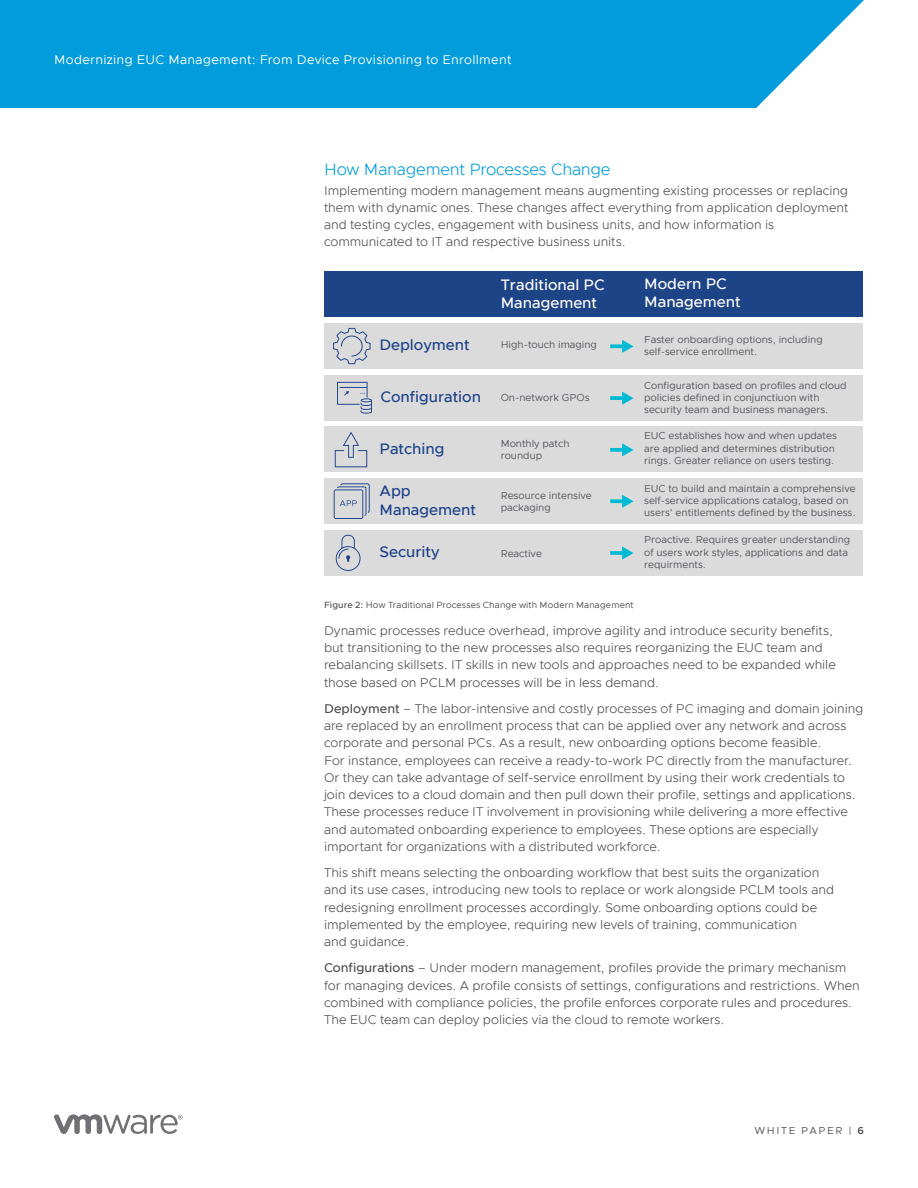
<style>
.page{position:relative;width:918px;height:1188px;background:#fff}
.page>*{position:absolute;margin:0;border:0;box-sizing:border-box;transform-origin:0 0}
._4a__SUBHEAD-1{font:300 16.5px "Metropolis";letter-spacing:-.01em;color:#009cdc}
.t1{font:500 15.3px/18.3px "Metropolis";color:#1d428a}
.t2{font:500 15.3px/18.3px "Metropolis";color:#fff}
._3a__BODY_TEXT{font:300 12.75px/17.2px "Metropolis";color:#4d4d4f}
.t3{font:12.75px "Metropolis";letter-spacing:.025em;color:#fff}
.t4{font:10.2px/12.1px "Metropolis";color:#54565b}
.t5{font:10.2px "Metropolis";letter-spacing:.165em;color:#4d4d4f}
._7a__CAPTION_BODY{font:9px "Metropolis";letter-spacing:.015em;color:#4d4d4f}
.s1{font-weight:500}
.s2{font-weight:600}
</style>
<div class="page">
<div style="left:0;top:0;width:864px;height:108px;background:#009cdc"></div>
<svg style="left:54px;top:1114px;width:129px;height:20px"></svg>
<div style="left:325px;top:271px;width:538px;height:46px;background:#1e4488"></div>
<div style="left:325px;top:323px;width:538px;height:46px;background:#dbdbdc"></div>
<svg style="left:333px;top:328px;width:38px;height:36px"></svg>
<div style="left:325px;top:375px;width:538px;height:46px;background:#dbdbdc"></div>
<svg style="left:337px;top:382px;width:35px;height:32px"></svg>
<div style="left:325px;top:427px;width:538px;height:45px;background:#dbdbdc"></div>
<svg style="left:335px;top:432px;width:32px;height:35px"></svg>
<div style="left:325px;top:530px;width:538px;height:46px;background:#dbdbdc"></div>
<svg style="left:336px;top:535px;width:25px;height:36px"></svg>
<div style="left:325px;top:478px;width:538px;height:46px;background:#dbdbdc"></div>
<svg style="left:334px;top:483px;width:36px;height:36px"></svg>
<svg style="left:610px;top:340px;width:24px;height:13px"></svg>
<svg style="left:610px;top:392px;width:24px;height:13px"></svg>
<svg style="left:610px;top:443px;width:24px;height:13px"></svg>
<svg style="left:610px;top:495px;width:24px;height:13px"></svg>
<svg style="left:610px;top:546px;width:24px;height:14px"></svg>
<p class="t3" style="left:54px;top:52px;width:459px">Modernizing EUC Management: From Device Provisioning to Enrollment</p>
<p class="_4a__SUBHEAD-1" style="left:324px;top:159px;width:288px">How Management Processes Change</p>
<p class="_3a__BODY_TEXT" style="left:324px;top:181px;width:526px">Implementing modern management means augmenting existing processes or replacing them with dynamic ones. These changes affect everything from application deployment and testing cycles, engagement with business units, and how information is communicated to IT and respective business units.</p>
<p class="t2" style="left:501px;top:275px;width:106px">Traditional PC<br>Management</p>
<p class="t2" style="left:644px;top:274px;width:98px">Modern PC<br>Management</p>
<p class="t4" style="left:644px;top:333px;width:180px">Faster onboarding options, including</p>
<p class="t1" style="left:379px;top:336px;width:92px">Deployment</p>
<p class="t4" style="left:644px;top:346px;width:115px">self-service enrollment.</p>
<p class="t4" style="left:501px;top:339px;width:98px">High-touch imaging</p>
<p class="t1" style="left:380px;top:388px;width:102px">Configuration</p>
<p class="t4" style="left:501px;top:391px;width:90px">On-network GPOs</p>
<p class="t1" style="left:380px;top:439px;width:66px">Patching</p>
<p class="t4" style="left:501px;top:437px;width:70px">Monthly patch roundup</p>
<p class="t1" style="left:380px;top:482px;width:98px">App<br>Management</p>
<p class="t4" style="left:501px;top:489px;width:93px">Resource intensive packaging</p>
<p class="t1" style="left:380px;top:543px;width:61px">Security</p>
<p class="t4" style="left:501px;top:547px;width:43px">Reactive</p>
<p class="t4" style="left:644px;top:379px;width:204px">Configuration based on profiles and cloud policies defined in conjunctiuon with security team and business managers.</p>
<p class="t4" style="left:644px;top:430px;width:194px">EUC establishes how and when updates are applied and determines distribution rings. Greater reliance on users testing.</p>
<p class="t4" style="left:644px;top:482px;width:213px">EUC to build and maintain a comprehensive self-service applications catalog, based on users’ entitlements defined by the business.</p>
<p class="t4" style="left:644px;top:534px;width:208px">Proactive. Requires greater understanding of users work styles, applications and data requirments.</p>
<p class="_7a__CAPTION_BODY" style="left:324px;top:599px;width:311px"><span class="s1">Figure 2:</span> How Traditional Processes Change with Modern Management</p>
<p class="_3a__BODY_TEXT" style="left:324px;top:622px;width:513px">Dynamic processes reduce overhead, improve agility and introduce security benefits, but transitioning to the new processes also requires reorganizing the EUC team and rebalancing skillsets. IT skills in new tools and approaches need to be expanded while those based on PCLM processes will be in less demand.</p>
<p class="_3a__BODY_TEXT" style="left:324px;top:700px;width:541px"><span class="s1">Deployment</span> – The labor-intensive and costly processes of PC imaging and domain joining are replaced by an enrollment process that can be applied over any network and across corporate and personal PCs. As a result, new onboarding options become feasible.<br>For instance, employees can receive a ready-to-work PC directly from the manufacturer.<br>Or they can take advantage of self-service enrollment by using their work credentials to join devices to a cloud domain and then pull down their profile, settings and applications.<br>These processes reduce IT involvement in provisioning while delivering a more effective and automated onboarding experience to employees. These options are especially important for organizations with a distributed workforce.</p>
<p class="_3a__BODY_TEXT" style="left:324px;top:864px;width:512px">This shift means selecting the onboarding workflow that best suits the organization and its use cases, introducing new tools to replace or work alongside PCLM tools and redesigning enrollment processes accordingly. Some onboarding options could be implemented by the employee, requiring new levels of training, communication<br>and guidance.</p>
<p class="_3a__BODY_TEXT" style="left:324px;top:959px;width:537px"><span class="s1">Configurations</span> – Under modern management, profiles provide the primary mechanism for managing devices. A profile consists of settings, configurations and restrictions. When combined with compliance policies, the profile enforces corporate rules and procedures.<br>The EUC team can deploy policies via the cloud to remote workers.</p>
<p class="t5" style="left:754px;top:1124px;width:111px">WHITE PAPER | <span class="s2">6</span></p>
</div>
